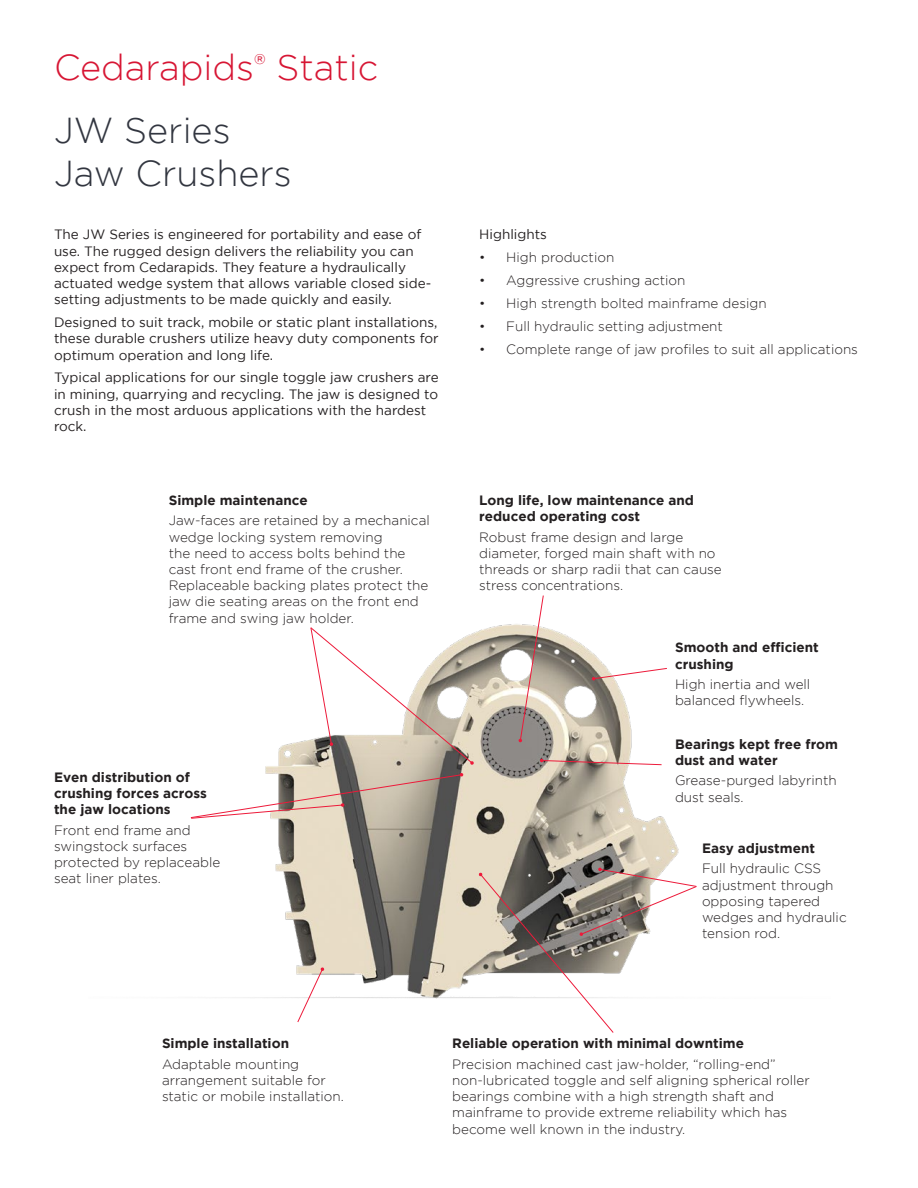
<style>
.page{position:relative;width:918px;height:1188px;background:#fff}
.page>*{position:absolute;margin:0;border:0;box-sizing:border-box;transform-origin:0 0}
.t1{font:300 36px "Gotham";color:#323640}
.t2{font:300 36px "Gotham";color:#d71634}
.t3{font:13.95px "Gotham";color:#d71634}
.t4{font:300 13.5px/16.2px "Gotham";color:#231f20}
.t5{font:13.5px/16.2px "Gotham";color:#231f20}
.t6{font:700 13.5px/16.2px "Gotham";color:#231f20}
</style>
<div class="page">
<img style="left:232px;top:624px;width:447px;height:375px">
<svg style="left:592px;top:667px;width:76px;height:14px"></svg>
<svg style="left:540px;top:759px;width:122px;height:7px"></svg>
<svg style="left:297px;top:967px;width:27px;height:56px"></svg>
<svg style="left:518px;top:595px;width:26px;height:147px"></svg>
<svg style="left:190px;top:773px;width:273px;height:46px"></svg>
<svg style="left:309px;top:626px;width:165px;height:139px"></svg>
<svg style="left:479px;top:868px;width:218px;height:165px"></svg>
<p class="t2" style="left:54px;top:48px;width:202px">Cedarapids</p>
<p class="t3" style="left:254px;top:51px;width:13px">®</p>
<p class="t2" style="left:277px;top:48px;width:103px">Static</p>
<p class="t1" style="left:54px;top:111px;width:178px">JW Series</p>
<p class="t1" style="left:54px;top:154px;width:239px">Jaw Crushers</p>
<p class="t5" style="left:54px;top:226px;width:379px">The JW Series is engineered for portability and ease of use. The rugged design delivers the reliability you can expect from Cedarapids. They feature a hydraulically actuated wedge system that allows variable closed side&shy;setting adjustments to be made quickly and easily.</p>
<p class="t5" style="left:54px;top:314px;width:386px;text-align:justify">Designed to suit track, mobile or static plant installations, these durable crushers utilize heavy duty components for optimum operation and long life.</p>
<p class="t5" style="left:54px;top:369px;width:386px">Typical applications for our single toggle jaw crushers are in mining, quarrying and recycling. The jaw is designed to crush in the most arduous applications with the hardest rock.</p>
<p class="t6" style="left:169px;top:492px;width:141px">Simple maintenance</p>
<p class="t4" style="left:169px;top:512px;width:263px">Jaw-faces are retained by a mechanical wedge locking system removing<br>the need to access bolts behind the cast front end frame of the crusher.<br>Replaceable backing plates protect the jaw die seating areas on the front end frame and swing jaw holder.</p>
<p class="t6" style="left:54px;top:769px;width:155px">Even distribution of crushing forces across the jaw locations</p>
<p class="t4" style="left:54px;top:822px;width:168px">Front end frame and swingstock surfaces protected by replaceable seat liner plates.</p>
<p class="t5" style="left:479px;top:226px;width:69px">Highlights</p>
<p class="t4" style="left:479px;top:249px;width:137px">• High production</p>
<p class="t4" style="left:479px;top:272px;width:208px">• Aggressive crushing action</p>
<p class="t4" style="left:479px;top:295px;width:289px">• High strength bolted mainframe design</p>
<p class="t4" style="left:479px;top:318px;width:245px">• Full hydraulic setting adjustment</p>
<p class="t4" style="left:479px;top:341px;width:380px">• Complete range of jaw profiles to suit all applications</p>
<p class="t6" style="left:479px;top:492px;width:216px">Long life, low maintenance and reduced operating cost</p>
<p class="t4" style="left:479px;top:529px;width:244px">Robust frame design and large diameter, forged main shaft with no threads or sharp radii that can cause stress concentrations.</p>
<p class="t6" style="left:675px;top:639px;width:145px">Smooth and efficient crushing</p>
<p class="t4" style="left:675px;top:676px;width:137px">High inertia and well balanced flywheels.</p>
<p class="t6" style="left:675px;top:735px;width:165px">Bearings kept free from dust and water</p>
<p class="t4" style="left:675px;top:772px;width:163px">Grease-purged labyrinth dust seals.</p>
<p class="t6" style="left:702px;top:840px;width:115px">Easy adjustment</p>
<p class="t4" style="left:702px;top:860px;width:146px">Full hydraulic CSS adjustment through opposing tapered wedges and hydraulic tension rod.</p>
<p class="t6" style="left:162px;top:1035px;width:129px">Simple installation</p>
<p class="t4" style="left:162px;top:1056px;width:183px">Adaptable mounting arrangement suitable for static or mobile installation.</p>
<p class="t6" style="left:452px;top:1035px;width:293px">Reliable operation with minimal downtime</p>
<p class="t4" style="left:452px;top:1056px;width:359px">Precision machined cast jaw-holder, “rolling-end” non-lubricated toggle and self aligning spherical roller bearings combine with a high strength shaft and mainframe to provide extreme reliability which has become well known in the industry.</p>
</div>
